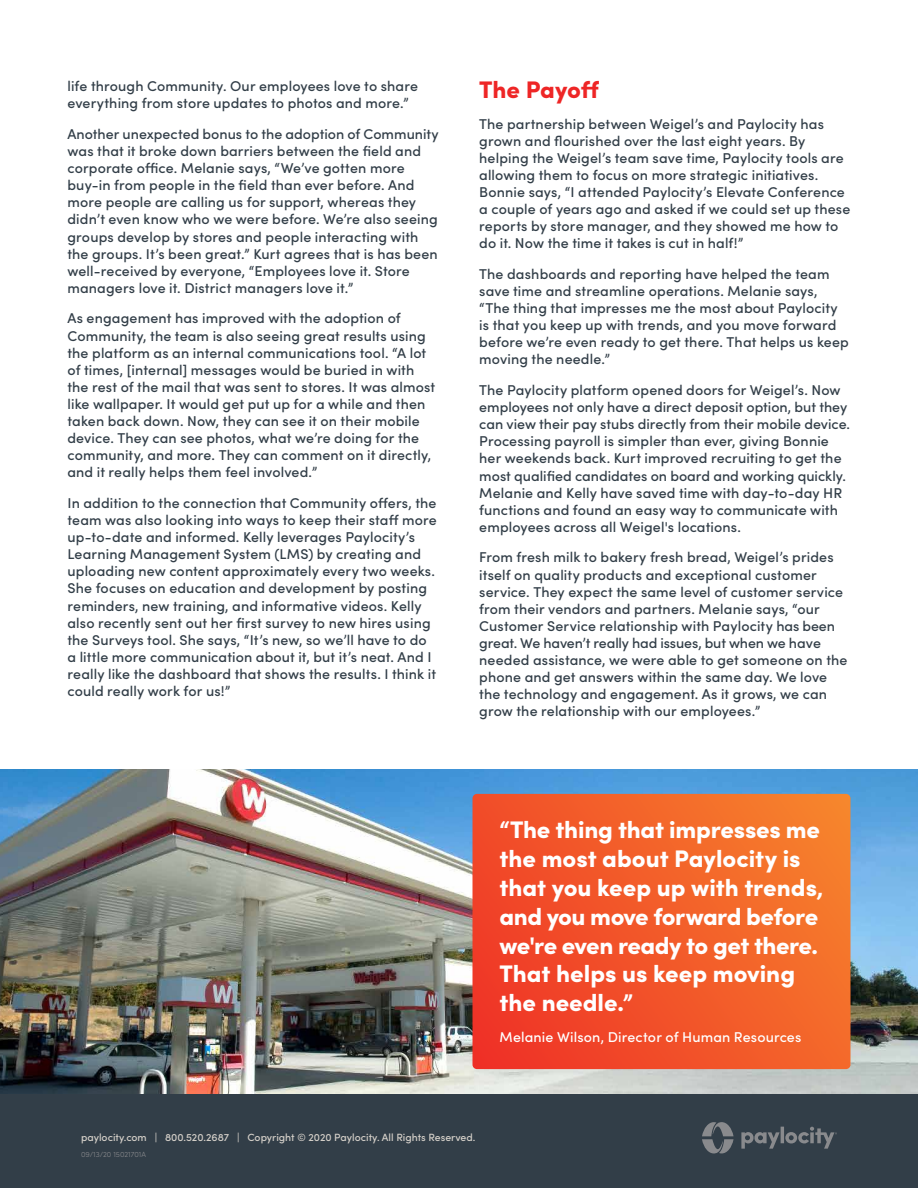
<style>
.page{position:relative;width:918px;height:1188px;background:#fff}
.page>*{position:absolute;margin:0;border:0;box-sizing:border-box;transform-origin:0 0}
.t1{font:900 24px/28.8px "Sofia Pro";letter-spacing:-.01em;color:#fff}
.t2{font:900 24px "Sofia Pro";letter-spacing:-.005em;color:#ee2626}
.t3{font:500 14.25px/17.1px "Sofia Pro";letter-spacing:.01em;color:#323e48}
.t4{font:500 14.25px "Sofia Pro";letter-spacing:.01em;color:#fff}
.t5{font:500 10.5px "Sofia Pro";color:#d6d1ca}
.t6{font:300 7.5px "Sofia Pro";color:#898a8d}
</style>
<div class="page">
<div style="left:0;top:1094px;width:918px;height:94px;background:#323e48"></div>
<svg style="left:702px;top:1122px;width:32px;height:31px"></svg>
<svg style="left:741px;top:1127px;width:96px;height:22px"></svg>
<img style="left:0;top:770px;width:918px;height:324px">
<svg style="left:472px;top:794px;width:378px;height:275px;background:#f25a29"></svg>
<p class="t3" style="left:68px;top:77px;width:352px">life through Community. Our employees love to share everything from store updates to photos and more.”</p>
<p class="t3" style="left:68px;top:125px;width:373px">Another unexpected bonus to the adoption of Community was that it broke down barriers between the field and corporate office. Melanie says, “We’ve gotten more buy-in from people in the field than ever before. And more people are calling us for support, whereas they didn’t even know who we were before. We’re also seeing groups develop by stores and people interacting with the groups. It’s been great.” Kurt agrees that is has been well-received by everyone, “Employees love it. Store managers love it. District managers love it.”</p>
<p class="t3" style="left:68px;top:309px;width:369px">As engagement has improved with the adoption of Community, the team is also seeing great results using the platform as an internal communications tool. “A lot of times, [internal] messages would be buried in with the rest of the mail that was sent to stores. It was almost like wallpaper. It would get put up for a while and then taken back down. Now, they can see it on their mobile device. They can see photos, what we’re doing for the community, and more. They can comment on it directly, and it really helps them feel involved.”</p>
<p class="t3" style="left:68px;top:494px;width:371px">In addition to the connection that Community offers, the team was also looking into ways to keep their staff more up-to-date and informed. Kelly leverages Paylocity’s Learning Management System (LMS) by creating and uploading new content approximately every two weeks.<br>She focuses on education and development by posting reminders, new training, and informative videos. Kelly also recently sent out her first survey to new hires using the Surveys tool. She says, “It’s new, so we’ll have to do a little more communication about it, but it’s neat. And I really like the dashboard that shows the results. I think it could really work for us!”</p>
<h1 class="t2" style="left:479px;top:71px;width:121px">The Payoff</h1>
<p class="t3" style="left:479px;top:114px;width:373px">The partnership between Weigel’s and Paylocity has grown and flourished over the last eight years. By helping the Weigel’s team save time, Paylocity tools are allowing them to focus on more strategic initiatives.<br>Bonnie says, “I attended Paylocity’s Elevate Conference a couple of years ago and asked if we could set up these reports by store manager, and they showed me how to do it. Now the time it takes is cut in half!”</p>
<p class="t3" style="left:479px;top:265px;width:371px">The dashboards and reporting have helped the team save time and streamline operations. Melanie says, “The thing that impresses me the most about Paylocity is that you keep up with trends, and you move forward before we’re even ready to get there. That helps us keep moving the needle.”</p>
<p class="t3" style="left:479px;top:381px;width:372px">The Paylocity platform opened doors for Weigel’s. Now employees not only have a direct deposit option, but they can view their pay stubs directly from their mobile device.<br>Processing payroll is simpler than ever, giving Bonnie her weekends back. Kurt improved recruiting to get the most qualified candidates on board and working quickly.<br>Melanie and Kelly have saved time with day-to-day HR functions and found an easy way to communicate with employees across all Weigel's locations.</p>
<p class="t3" style="left:479px;top:548px;width:370px">From fresh milk to bakery fresh bread, Weigel’s prides itself on quality products and exceptional customer service. They expect the same level of customer service from their vendors and partners. Melanie says, “our Customer Service relationship with Paylocity has been great. We haven’t really had issues, but when we have needed assistance, we were able to get someone on the phone and get answers within the same day. We love the technology and engagement. As it grows, we can grow the relationship with our employees.”</p>
<h1 class="t1" style="left:500px;top:813px;width:325px">“The thing that impresses me the most about Paylocity is that you keep up with trends, and you move forward before we're even ready to get there.<br>That helps us keep moving the needle.”</h1>
<p class="t4" style="left:500px;top:1026px;width:303px">Melanie Wilson, Director of Human Resources</p>
<p class="t5" style="left:81px;top:1130px;width:396px">paylocity.com | 800.520.2687 | Copyright © 2020 Paylocity. All Rights Reserved.</p>
<p class="t6" style="left:81px;top:1149px;width:66px">09/13/20 15021701A</p>
</div>
